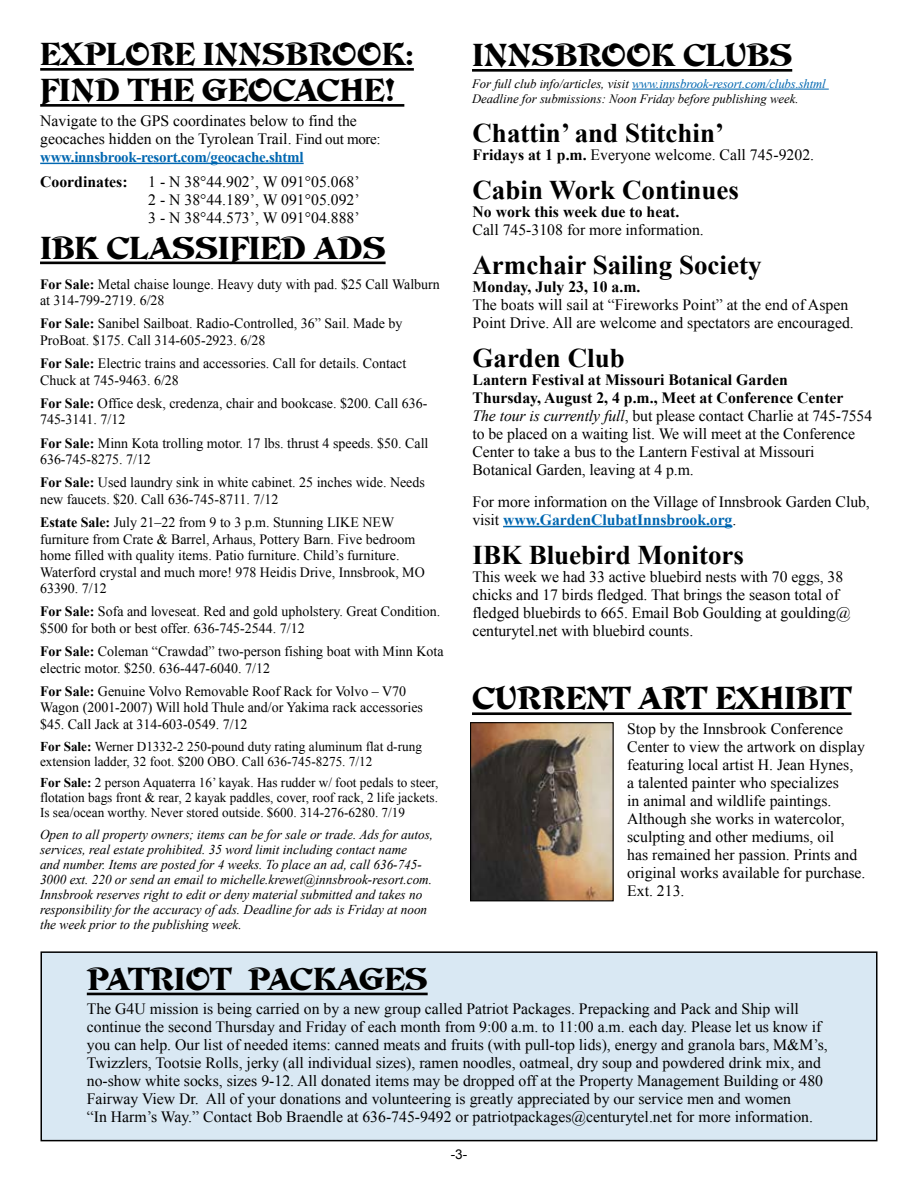
<style>
.page{position:relative;width:918px;height:1188px;background:#fff}
.page>*{position:absolute;margin:0;border:0;box-sizing:border-box;transform-origin:0 0}
.t1{font:33px/36px "De Vinne Orn";color:#000}
.t2{font:700 27px "Times New Roman";color:#000}
.t3{font:15.75px/18px "Times New Roman";color:#000}
.t4{font:700 15.75px "Times New Roman";color:#000}
.t5{font:700 15px "Times New Roman";letter-spacing:-.02em;color:#0067b1}
.t6{font:14.25px/16.5px "Times New Roman";color:#000}
.t7{font:italic 13.5px/15px "Times New Roman";color:#000}
.t8{font:13.5px/15px "Times New Roman";color:#000}
.t9{font:13.5px "Arial";color:#000}
.t10{font:italic 12.75px/15px "Times New Roman";color:#000}
.s1{font-size:15px}
.s2{font-weight:700}
.s3{color:#0067b1}
.s4{font-style:italic}
.s5{font-weight:700;color:#0067b1}
</style>
<div class="page">
<div style="left:41px;top:952px;width:836px;height:189px;background:#d9e8f3"></div>
<div style="left:40px;top:951px;width:838px;height:190px;border:2px solid #000"></div>
<hr style="left:40px;top:262px;width:346px;height:2px;background:#000">
<hr style="left:472px;top:69px;width:320px;height:3px;background:#000">
<hr style="left:632px;top:89px;width:197px;height:1px;background:#0067b1">
<hr style="left:503px;top:526px;width:229px;height:1px;background:#0067b1">
<hr style="left:40px;top:68px;width:374px;height:3px;background:#000">
<hr style="left:40px;top:104px;width:364px;height:3px;background:#000">
<hr style="left:40px;top:163px;width:264px;height:1px;background:#0067b1">
<hr style="left:472px;top:712px;width:380px;height:3px;background:#000">
<img style="left:472px;top:724px;width:140px;height:175px">
<div style="left:470px;top:722px;width:144px;height:179px;border:1px solid #000"></div>
<hr style="left:87px;top:993px;width:341px;height:2px;background:#000">
<h1 class="t1" style="left:40px;top:36px;width:375px">EXPLORE INNSBROOK:<br>FIND THE GEOCACHE!</h1>
<p class="t3" style="left:40px;top:111px;width:342px">Navigate to the GPS coordinates below to find the geocaches hidden on the Tyrolean Trail. <span class="s1">Find out more:</span></p>
<p class="t5" style="left:40px;top:146px;width:265px">www.innsbrook-resort.com/geocache.shtml</p>
<p class="t4" style="left:40px;top:170px;width:89px">Coordinates:</p>
<p class="t3" style="left:148px;top:172px;width:213px;text-align:justify">1 - N 38°44.902’, W 091°05.068’ 2 - N 38°44.189’, W 091°05.092’ 3 - N 38°44.573’, W 091°04.888’</p>
<h1 class="t1" style="left:40px;top:230px;width:21px">IBK</h1>
<h1 class="t1" style="left:107px;top:230px;width:280px">CLASSIFIED ADS</h1>
<p class="t6" style="left:40px;top:275px;width:401px"><span class="s2">For Sale:</span> Metal chaise lounge. Heavy duty with pad. $25 Call Walburn at 314-799-2719. 6/28</p>
<p class="t6" style="left:40px;top:315px;width:364px"><span class="s2">For Sale:</span> Sanibel Sailboat. Radio-Controlled, 36” Sail. Made by<br>ProBoat. $175. Call 314-605-2923. 6/28</p>
<p class="t6" style="left:40px;top:355px;width:368px"><span class="s2">For Sale:</span> Electric trains and accessories. Call for details. Contact<br>Chuck at 745-9463. 6/28</p>
<p class="t6" style="left:40px;top:395px;width:389px"><span class="s2">For Sale:</span> Office desk, credenza, chair and bookcase. $200. Call 636-<br>745-3141. 7/12</p>
<p class="t6" style="left:40px;top:434px;width:390px"><span class="s2">For Sale:</span> Minn Kota trolling motor. 17 lbs. thrust 4 speeds. $50. Call<br>636-745-8275. 7/12</p>
<p class="t6" style="left:40px;top:474px;width:386px"><span class="s2">For Sale:</span> Used laundry sink in white cabinet. 25 inches wide. Needs new faucets. $20. Call 636-745-8711. 7/12</p>
<p class="t6" style="left:40px;top:514px;width:386px"><span class="s2">Estate Sale:</span> July 21–22 from 9 to 3 p.m. Stunning LIKE NEW furniture from Crate &amp; Barrel, Arhaus, Pottery Barn. Five bedroom home filled with quality items. Patio furniture. Child’s furniture.<br>Waterford crystal and much more! 978 Heidis Drive, Innsbrook, MO 63390. 7/12</p>
<p class="t6" style="left:40px;top:603px;width:402px"><span class="s2">For Sale:</span> Sofa and loveseat. Red and gold upholstery. Great Condition. $500 for both or best offer. 636-745-2544. 7/12</p>
<p class="t6" style="left:40px;top:643px;width:405px"><span class="s2">For Sale:</span> Coleman “Crawdad” two-person fishing boat with Minn Kota electric motor. $250. 636-447-6040. 7/12</p>
<p class="t6" style="left:40px;top:683px;width:384px"><span class="s2">For Sale:</span> Genuine Volvo Removable Roof Rack for Volvo – V70<br>Wagon (2001-2007) Will hold Thule and/or Yakima rack accessories $45. Call Jack at 314-603-0549. 7/12</p>
<p class="t8" style="left:40px;top:738px;width:383px"><span class="s2">For Sale:</span> Werner D1332-2 250-pound duty rating aluminum flat d-rung extension ladder, 32 foot. $200 OBO. Call 636-745-8275. 7/12</p>
<p class="t8" style="left:40px;top:775px;width:400px;text-align:justify"><span class="s2">For Sale:</span> 2 person Aquaterra 16’ kayak. Has rudder w/ foot pedals to steer, flotation bags front &amp; rear, 2 kayak paddles, cover, roof rack, 2 life jackets.<br>Is sea/ocean worthy. Never stored outside. $600. 314-276-6280. 7/19</p>
<p class="t7" style="left:40px;top:827px;width:395px">Open to all property owners; items can be for sale or trade. Ads for autos, services, real estate prohibited. 35 word limit including contact name<br>and number. Items are posted for 4 weeks. To place an ad, call 636-745- 3000 ext. 220 or send an email to michelle.krewet@innsbrook-resort.com.<br>Innsbrook reserves right to edit or deny material submitted and takes no responsibility for the accuracy of ads. Deadline for ads is Friday at noon the week prior to the publishing week.</p>
<h1 class="t1" style="left:472px;top:37px;width:322px">INNSBROOK CLUBS</h1>
<p class="t10" style="left:472px;top:76px;width:355px">For full club info/articles, visit <span class="s3">www.innsbrook-resort.com/clubs.shtml<br></span>Deadline for submissions: Noon Friday before publishing week.</p>
<h2 class="t2" style="left:472px;top:115px;width:253px">Chattin’ and Stitchin’</h2>
<p class="t3" style="left:472px;top:146px;width:343px"><span class="s2">Fridays at 1 p.m.</span> Everyone welcome. Call 745-9202.</p>
<h2 class="t2" style="left:472px;top:172px;width:268px">Cabin Work Continues</h2>
<p class="t4" style="left:472px;top:201px;width:208px">No work this week due to heat.</p>
<p class="t3" style="left:472px;top:221px;width:233px">Call 745-3108 for more information.</p>
<h2 class="t2" style="left:472px;top:247px;width:291px">Armchair Sailing Society</h2>
<p class="t4" style="left:472px;top:276px;width:170px">Monday, July 23, 10 a.m.</p>
<p class="t3" style="left:472px;top:296px;width:383px">The boats will sail at “Fireworks Point” at the end of Aspen<br>Point Drive. All are welcome and spectators are encouraged.</p>
<h2 class="t2" style="left:472px;top:340px;width:154px">Garden Club</h2>
<p class="t3" style="left:472px;top:371px;width:401px"><span class="s2">Lantern Festival at Missouri Botanical Garden<br>Thursday, August 2, 4 p.m., Meet at Conference Center<br></span><span class="s4">The tour is currently full</span>, but please contact Charlie at 745-7554 to be placed on a waiting list. We will meet at the Conference Center to take a bus to the Lantern Festival at Missouri Botanical Garden, leaving at 4 p.m.</p>
<p class="t3" style="left:472px;top:492px;width:399px">For more information on the Village of Innsbrook Garden Club, visit <span class="s5">www.GardenClubatInnsbrook.org</span>.</p>
<h2 class="t2" style="left:472px;top:536px;width:273px">IBK Bluebird Monitors</h2>
<p class="t3" style="left:472px;top:567px;width:380px">This week we had 33 active bluebird nests with 70 eggs, 38 chicks and 17 birds fledged. That brings the season total of fledged bluebirds to 665. Email Bob Goulding at goulding@ centurytel.net with bluebird counts.</p>
<h1 class="t1" style="left:472px;top:681px;width:381px">CURRENT ART EXHIBIT</h1>
<p class="t3" style="left:627px;top:720px;width:240px">Stop by the Innsbrook Conference Center to view the artwork on display featuring local artist H. Jean Hynes,<br>a talented painter who specializes<br>in animal and wildlife paintings.<br>Although she works in watercolor, sculpting and other mediums, oil<br>has remained her passion. Prints and original works available for purchase.<br>Ext. 213.</p>
<h1 class="t1" style="left:87px;top:961px;width:22px">PATRIOT</h1>
<h1 class="t1" style="left:248px;top:961px;width:24px">PACKAG</h1>
<h1 class="t1" style="left:385px;top:961px;width:43px">ES</h1>
<p class="t3" style="left:87px;top:1000px;width:743px">The G4U mission is being carried on by a new group called Patriot Packages. Prepacking and Pack and Ship will continue the second Thursday and Friday of each month from 9:00 a.m. to 11:00 a.m. each day. Please let us know if you can help. Our list of needed items: canned meats and fruits (with pull-top lids), energy and granola bars, M&amp;M’s, Twizzlers, Tootsie Rolls, jerky (all individual sizes), ramen noodles, oatmeal, dry soup and powdered drink mix, and no-show white socks, sizes 9-12. All donated items may be dropped off at the Property Management Building or 480<br>Fairway View Dr. All of your donations and volunteering is greatly appreciated by our service men and women<br>“In Harm’s Way.” Contact Bob Braendle at 636-745-9492 or patriotpackages@centurytel.net for more information.</p>
<p class="t9" style="left:451px;top:1145px;width:18px">-3-</p>
</div>
